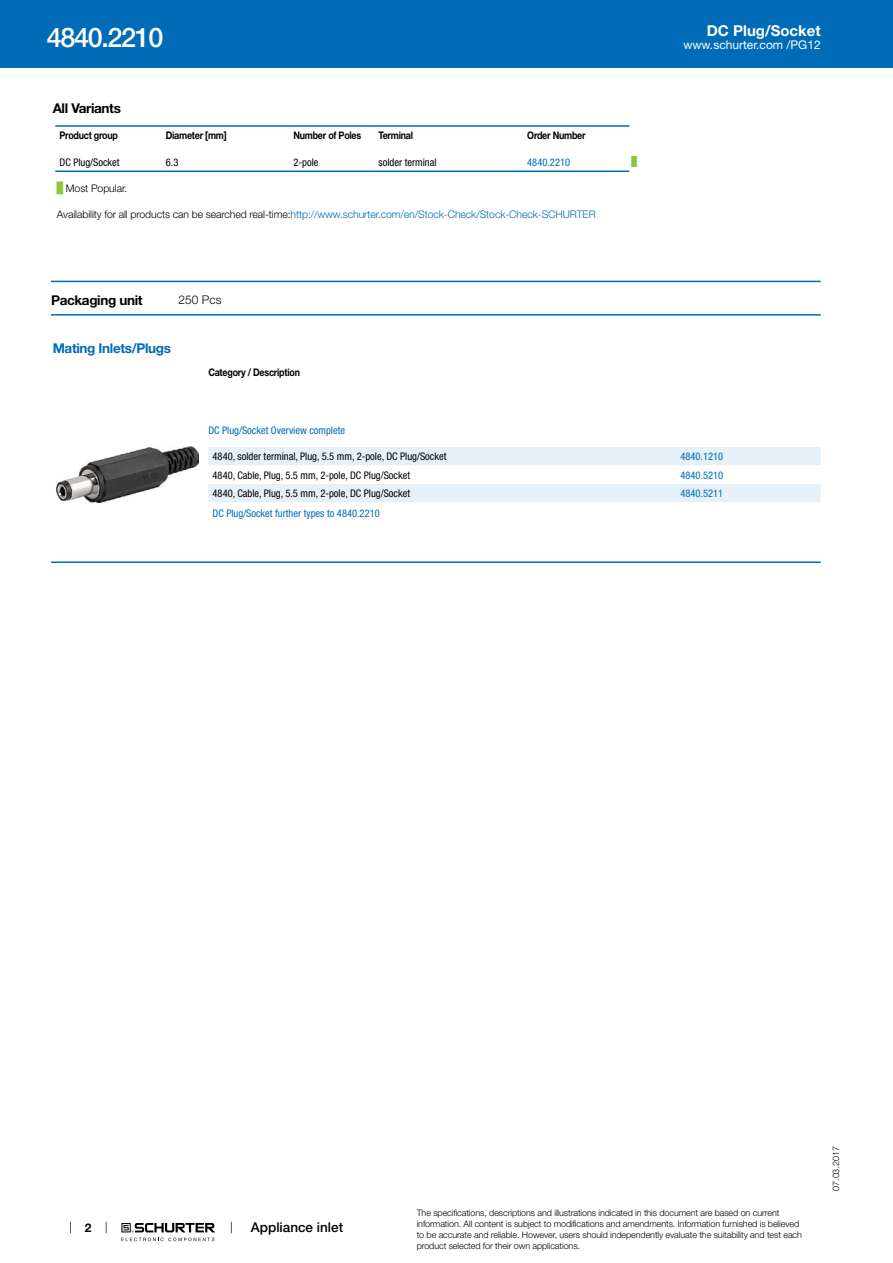
<style>
.page{position:relative;width:893px;height:1263px;background:#fff}
.page>*{position:absolute;margin:0;border:0;box-sizing:border-box;transform-origin:0 0}
.t1{font:500 27px "Helvetica Neue LT";letter-spacing:-.05em;color:#fff}
.t2{font:700 15px "Helvetica Neue LT";color:#fff}
.t3{font:700 13.5px "Helvetica Neue LT";letter-spacing:-.025em;color:#000}
.t4{font:700 13.5px "Helvetica Neue LT";letter-spacing:-.025em;color:#006bb6}
.t5{font:500 13.5px "Helvetica Neue LT";color:#000}
.t6{font:12px "Helvetica Neue LT";color:#fff}
.t7{font:300 12px "Helvetica Neue LT";color:#000}
.t8{font:700 12px "Helvetica Neue LT";color:#000}
.t9{font:condensed 10.5px "Helvetica Neue LT";color:#000}
.t10{font:300 10.5px "Helvetica Neue LT";letter-spacing:-.01em;color:#006bb6}
.t11{font:condensed 10.5px "Helvetica Neue LT";color:#006bb6}
.t12{font:700 10.5px "Helvetica Neue LT";letter-spacing:-.025em;color:#000;scale:.85 1}
.t13{font:300 10.5px "Helvetica Neue LT";letter-spacing:-.01em;color:#000}
.t14{font:300 9px/10.8px "Helvetica Neue LT";letter-spacing:-.01em;color:#000}
.t15{font:9px "Arial Unicode MS";color:#8dc63f}
.s1{font-family:"Arial Unicode MS";font-weight:400;color:#8dc63f}
.s2{color:#000}
</style>
<div class="page">
<svg style="left:70px;top:1221px;width:1px;height:12px"></svg>
<svg style="left:121px;top:1223px;width:94px;height:18px"></svg>
<div style="left:0;top:0;width:893px;height:68px;background:#006bb6"></div>
<hr style="left:55px;top:125px;width:107px;height:2px;background:#006bb6">
<hr style="left:162px;top:125px;width:127px;height:2px;background:#006bb6">
<hr style="left:289px;top:125px;width:85px;height:2px;background:#006bb6">
<hr style="left:374px;top:125px;width:149px;height:2px;background:#006bb6">
<hr style="left:523px;top:125px;width:106px;height:2px;background:#006bb6">
<hr style="left:55px;top:170px;width:107px;height:2px;background:#006bb6">
<hr style="left:162px;top:170px;width:127px;height:2px;background:#006bb6">
<hr style="left:289px;top:170px;width:85px;height:2px;background:#006bb6">
<hr style="left:374px;top:170px;width:149px;height:2px;background:#006bb6">
<hr style="left:523px;top:170px;width:106px;height:2px;background:#006bb6">
<hr style="left:51px;top:281px;width:770px;height:1px;background:#006bb6">
<hr style="left:51px;top:314px;width:770px;height:2px;background:#006bb6">
<img style="left:57px;top:447px;width:142px;height:56px">
<svg style="left:208px;top:447px;width:613px;height:55px"></svg>
<hr style="left:51px;top:561px;width:770px;height:2px;background:#006bb6">
<h1 class="t1" style="left:47px;top:21px;width:118px">4840.2210</h1>
<h3 class="t3" style="left:53px;top:99px;width:70px">All Variants</h3>
<p class="t12" style="left:60px;top:129px;width:70px">Product group</p>
<p class="t12" style="left:166px;top:129px;width:73px">Diameter [mm]</p>
<p class="t12" style="left:293px;top:129px;width:81px">Number of Poles</p>
<p class="t12" style="left:378px;top:129px;width:42px">Terminal</p>
<p class="t12" style="left:527px;top:129px;width:70px">Order Number</p>
<p class="t9" style="left:60px;top:156px;width:62px">DC Plug/Socket</p>
<p class="t9" style="left:166px;top:156px;width:14px">6.3</p>
<p class="t9" style="left:293px;top:156px;width:27px">2-pole</p>
<p class="t9" style="left:378px;top:156px;width:60px">solder terminal</p>
<p class="t11" style="left:527px;top:156px;width:44px">4840.2210</p>
<p class="t15" style="left:631px;top:155px;width:7px">█</p>
<p class="t13" style="left:57px;top:182px;width:72px"><span class="s1">█</span> Most Popular.</p>
<p class="t10" style="left:57px;top:208px;width:540px"><span class="s2">Availability for all products can be searched real-time:</span>http://www.schurter.com/en/Stock-Check/Stock-Check-SCHURTER</p>
<h3 class="t3" style="left:51px;top:292px;width:93px">Packaging unit</h3>
<h3 class="t7" style="left:179px;top:293px;width:44px">250 Pcs</h3>
<h3 class="t4" style="left:53px;top:339px;width:120px">Mating Inlets/Plugs</h3>
<p class="t12" style="left:208px;top:365px;width:109px">Category / Description</p>
<h2 class="t2" style="left:707px;top:21px;width:115px">DC Plug/Socket</h2>
<h3 class="t6" style="left:683px;top:38px;width:139px">www.schurter.com /PG12</h3>
<p class="t11" style="left:208px;top:425px;width:138px">DC Plug/Socket Overview complete</p>
<p class="t9" style="left:213px;top:451px;width:235px">4840, solder terminal, Plug, 5.5 mm, 2-pole, DC Plug/Socket</p>
<p class="t11" style="left:680px;top:451px;width:44px">4840.1210</p>
<p class="t9" style="left:213px;top:469px;width:199px">4840, Cable, Plug, 5.5 mm, 2-pole, DC Plug/Socket</p>
<p class="t11" style="left:680px;top:469px;width:44px">4840.5210</p>
<p class="t9" style="left:213px;top:487px;width:199px">4840, Cable, Plug, 5.5 mm, 2-pole, DC Plug/Socket</p>
<p class="t11" style="left:680px;top:487px;width:44px">4840.5211</p>
<p class="t11" style="left:213px;top:507px;width:169px">DC Plug/Socket further types to 4840.2210</p>
<h3 class="t8" style="left:85px;top:1220px;width:8px">2</h3>
<h3 class="t5" style="left:251px;top:1219px;width:94px">Appliance inlet</h3>
<p class="t14" style="left:417px;top:1207px;width:387px">The specifications, descriptions and illustrations indicated in this document are based on current information. All content is subject to modifications and amendments. Information furnished is believed to be accurate and reliable. However, users should independently evaluate the suitability and test each product selected for their own applications.</p>
<p class="t14" style="left:830px;top:1191px;width:46px;rotate:-90deg">07.03.2017</p>
</div>
